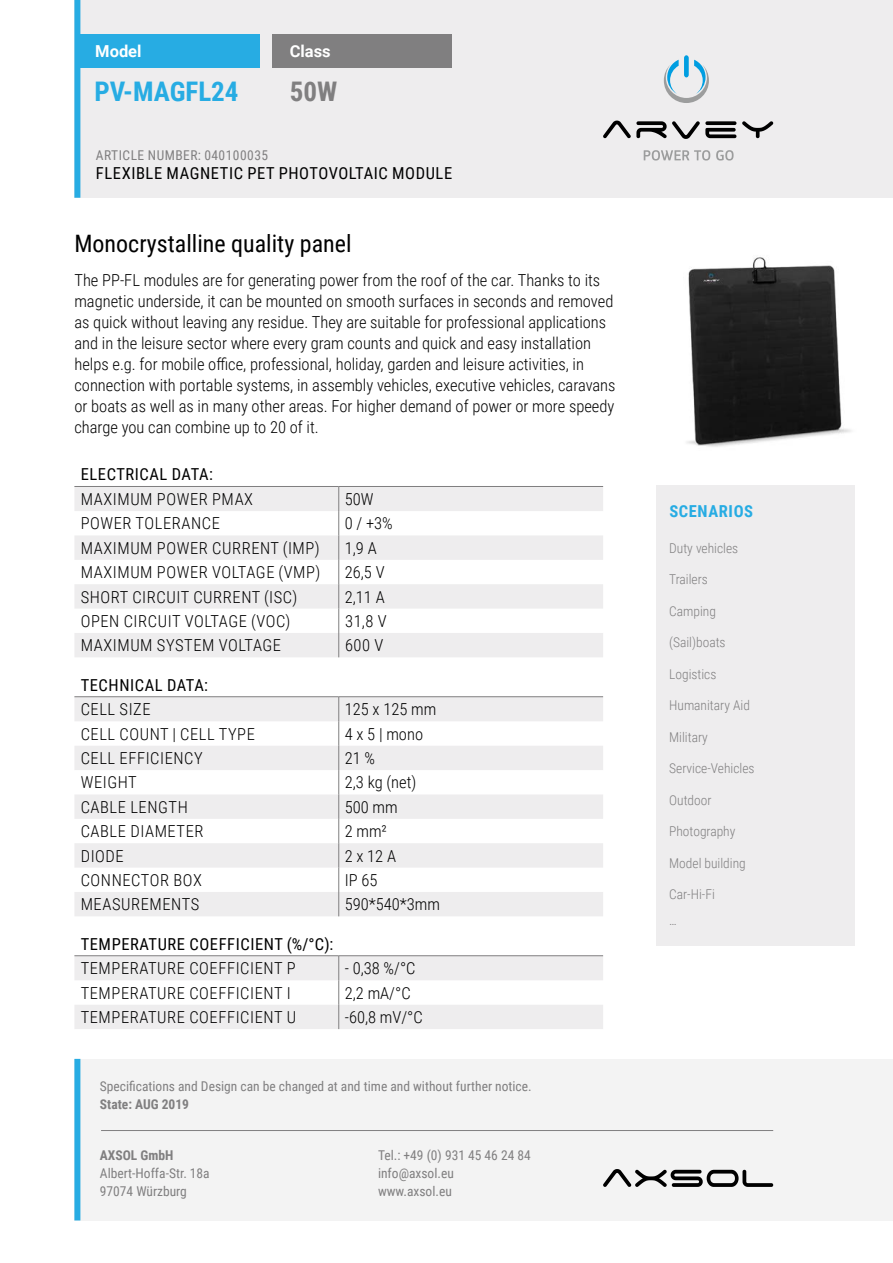
<style>
.page{position:relative;width:893px;height:1263px;background:#fff}
.page>*{position:absolute;margin:0;border:0;box-sizing:border-box;transform-origin:0 0}
.t1{font:700 27px "Roboto Condensed";color:#27ace3}
.t2{font:700 27px "Roboto Condensed";color:#807f80}
.t3{font:24px "Roboto Condensed";color:#000}
.t4{font:300 16.5px/21px "Roboto Condensed";color:#000}
.t5{font:300 16.5px "Roboto Condensed";letter-spacing:.035em;color:#000}
.t6{font:16.5px "Roboto Condensed";letter-spacing:.035em;color:#000}
.t7{font:700 16.5px "Roboto";color:#fff}
.t8{font:700 16.5px "Roboto Condensed";letter-spacing:.035em;color:#27ace3}
.t9{font:13.5px/18px "Roboto Condensed";color:#807f80}
.t10{font:300 13.5px/25.5px "Roboto Condensed";color:#807f80}
.t11{font:13.5px "Roboto Condensed";letter-spacing:.035em;color:#807f80}
.t12{font:700 13.5px "Roboto Condensed";color:#807f80}
</style>
<div class="page">
<div style="left:74px;top:0;width:819px;height:198px;background:#eeedee"></div>
<div style="left:78px;top:34px;width:182px;height:34px;background:#27ace3"></div>
<div style="left:273px;top:34px;width:179px;height:34px;background:#807f80"></div>
<div style="left:74px;top:0;width:6px;height:198px;background:#27ace3"></div>
<svg style="left:603px;top:121px;width:170px;height:18px"></svg>
<svg style="left:644px;top:150px;width:90px;height:11px"></svg>
<div style="left:684px;top:55px;width:5px;height:22px;background:#009ee1;border-radius:3px"></div>
<svg style="left:664px;top:60px;width:45px;height:43px"></svg>
<div style="left:74px;top:1059px;width:819px;height:161px;background:#eeedee"></div>
<div style="left:74px;top:1059px;width:6px;height:161px;background:#27ace3"></div>
<svg style="left:603px;top:1169px;width:170px;height:18px"></svg>
<hr style="left:101px;top:1130px;width:672px;height:1px;background:#807f80">
<svg style="left:74px;top:487px;width:529px;height:170px;fill:#eeedee"></svg>
<hr style="left:74px;top:486px;width:265px;height:1px;background:#807f80">
<hr style="left:339px;top:486px;width:264px;height:1px;background:#807f80">
<svg style="left:338px;top:487px;width:1px;height:170px"></svg>
<svg style="left:74px;top:697px;width:529px;height:219px;fill:#eeedee"></svg>
<hr style="left:74px;top:696px;width:265px;height:1px;background:#807f80">
<hr style="left:339px;top:696px;width:264px;height:1px;background:#807f80">
<svg style="left:338px;top:697px;width:1px;height:219px"></svg>
<hr style="left:74px;top:955px;width:265px;height:1px;background:#807f80">
<hr style="left:339px;top:955px;width:264px;height:1px;background:#807f80">
<svg style="left:74px;top:956px;width:529px;height:73px"></svg>
<div style="left:656px;top:486px;width:199px;height:460px;background:#eeedee"></div>
<img style="left:687px;top:257px;width:164px;height:190px">
<p class="t7" style="left:95px;top:40px;width:48px">Model</p>
<p class="t7" style="left:290px;top:40px;width:42px">Class</p>
<h1 class="t1" style="left:94px;top:73px;width:146px">PV-MAGFL24</h1>
<h1 class="t2" style="left:290px;top:73px;width:49px">50W</h1>
<p class="t11" style="left:96px;top:146px;width:174px">ARTICLE NUMBER: 040100035</p>
<p class="t6" style="left:96px;top:162px;width:358px">FLEXIBLE MAGNETIC PET PHOTOVOLTAIC MODULE</p>
<h2 class="t3" style="left:74px;top:227px;width:279px">Monocrystalline quality panel</h2>
<p class="t4" style="left:74px;top:269px;width:543px">The PP-FL modules are for generating power from the roof of the car. Thanks to its magnetic underside, it can be mounted on smooth surfaces in seconds and removed as quick without leaving any residue. They are suitable for professional applications and in the leisure sector where every gram counts and quick and easy installation helps e.g. for mobile office, professional, holiday, garden and leisure activities, in connection with portable systems, in assembly vehicles, executive vehicles, caravans or boats as well as in many other areas. For higher demand of power or more speedy charge you can combine up to 20 of it.</p>
<p class="t6" style="left:81px;top:463px;width:134px">ELECTRICAL DATA:</p>
<p class="t5" style="left:81px;top:488px;width:174px">MAXIMUM POWER PMAX</p>
<p class="t4" style="left:345px;top:488px;width:30px">50W</p>
<p class="t5" style="left:81px;top:512px;width:141px">POWER TOLERANCE</p>
<p class="t4" style="left:345px;top:512px;width:50px">0 / +3%</p>
<p class="t5" style="left:81px;top:536px;width:240px">MAXIMUM POWER CURRENT (IMP)</p>
<p class="t4" style="left:345px;top:537px;width:33px">1,9 A</p>
<p class="t5" style="left:81px;top:561px;width:241px">MAXIMUM POWER VOLTAGE (VMP)</p>
<p class="t4" style="left:345px;top:561px;width:41px">26,5 V</p>
<p class="t5" style="left:81px;top:585px;width:218px">SHORT CIRCUIT CURRENT (ISC)</p>
<p class="t4" style="left:345px;top:586px;width:41px">2,11 A</p>
<p class="t5" style="left:81px;top:609px;width:211px">OPEN CIRCUIT VOLTAGE (VOC)</p>
<p class="t4" style="left:345px;top:610px;width:43px">31,8 V</p>
<p class="t5" style="left:81px;top:634px;width:202px">MAXIMUM SYSTEM VOLTAGE</p>
<p class="t4" style="left:345px;top:634px;width:40px">600 V</p>
<p class="t6" style="left:81px;top:673px;width:129px">TECHNICAL DATA:</p>
<p class="t5" style="left:81px;top:698px;width:71px">CELL SIZE</p>
<p class="t4" style="left:345px;top:698px;width:93px">125 x 125 mm</p>
<p class="t5" style="left:81px;top:722px;width:176px">CELL COUNT | CELL TYPE</p>
<p class="t4" style="left:345px;top:723px;width:80px">4 x 5 | mono</p>
<p class="t5" style="left:81px;top:747px;width:124px">CELL EFFICIENCY</p>
<p class="t4" style="left:345px;top:747px;width:32px">21 %</p>
<p class="t4" style="left:81px;top:771px;width:58px">WEIGHT</p>
<p class="t4" style="left:345px;top:771px;width:73px">2,3 kg (net)</p>
<p class="t5" style="left:81px;top:795px;width:109px">CABLE LENGTH</p>
<p class="t4" style="left:345px;top:796px;width:54px">500 mm</p>
<p class="t5" style="left:81px;top:820px;width:124px">CABLE DIAMETER</p>
<p class="t4" style="left:345px;top:820px;width:44px">2 mm²</p>
<p class="t4" style="left:81px;top:845px;width:45px">DIODE</p>
<p class="t4" style="left:345px;top:845px;width:53px">2 x 12 A</p>
<p class="t5" style="left:81px;top:868px;width:123px">CONNECTOR BOX</p>
<p class="t4" style="left:345px;top:869px;width:34px">IP 65</p>
<p class="t5" style="left:81px;top:893px;width:120px">MEASUREMENTS</p>
<p class="t4" style="left:345px;top:893px;width:97px">590*540*3mm</p>
<p class="t6" style="left:81px;top:932px;width:254px">TEMPERATURE COEFFICIENT (%/°C):</p>
<p class="t5" style="left:81px;top:957px;width:216px">TEMPERATURE COEFFICIENT P</p>
<p class="t4" style="left:345px;top:957px;width:72px">- 0,38 %/°C</p>
<p class="t5" style="left:81px;top:981px;width:211px">TEMPERATURE COEFFICIENT I</p>
<p class="t4" style="left:345px;top:982px;width:67px">2,2 mA/°C</p>
<p class="t5" style="left:81px;top:1006px;width:217px">TEMPERATURE COEFFICIENT U</p>
<p class="t4" style="left:345px;top:1006px;width:80px">-60,8 mV/°C</p>
<p class="t9" style="left:100px;top:1077px;width:433px">Specifications and Design can be changed at and time and without further notice.</p>
<p class="t12" style="left:100px;top:1095px;width:91px">State: AUG 2019</p>
<p class="t12" style="left:100px;top:1146px;width:75px">AXSOL GmbH</p>
<p class="t9" style="left:100px;top:1164px;width:111px">Albert-Hoffa-Str. 18a<br>97074 Würzburg</p>
<p class="t9" style="left:378px;top:1146px;width:154px">Tel.: +49 (0) 931 45 46 24 84 info@axsol.eu www.axsol.eu</p>
<p class="t8" style="left:669px;top:499px;width:85px">SCENARIOS</p>
<p class="t10" style="left:669px;top:535px;width:71px">Duty vehicles</p>
<p class="t10" style="left:669px;top:566px;width:40px">Trailers</p>
<p class="t10" style="left:669px;top:598px;width:48px">Camping</p>
<p class="t10" style="left:669px;top:629px;width:58px">(Sail)boats</p>
<p class="t10" style="left:669px;top:661px;width:49px">Logistics</p>
<p class="t10" style="left:669px;top:692px;width:82px">Humanitary Aid</p>
<p class="t10" style="left:669px;top:724px;width:40px">Military</p>
<p class="t10" style="left:669px;top:755px;width:87px">Service-Vehicles</p>
<p class="t10" style="left:669px;top:787px;width:44px">Outdoor</p>
<p class="t10" style="left:669px;top:818px;width:68px">Photography</p>
<p class="t10" style="left:669px;top:850px;width:78px">Model building</p>
<p class="t10" style="left:669px;top:881px;width:47px">Car-Hi-Fi …</p>
</div>
